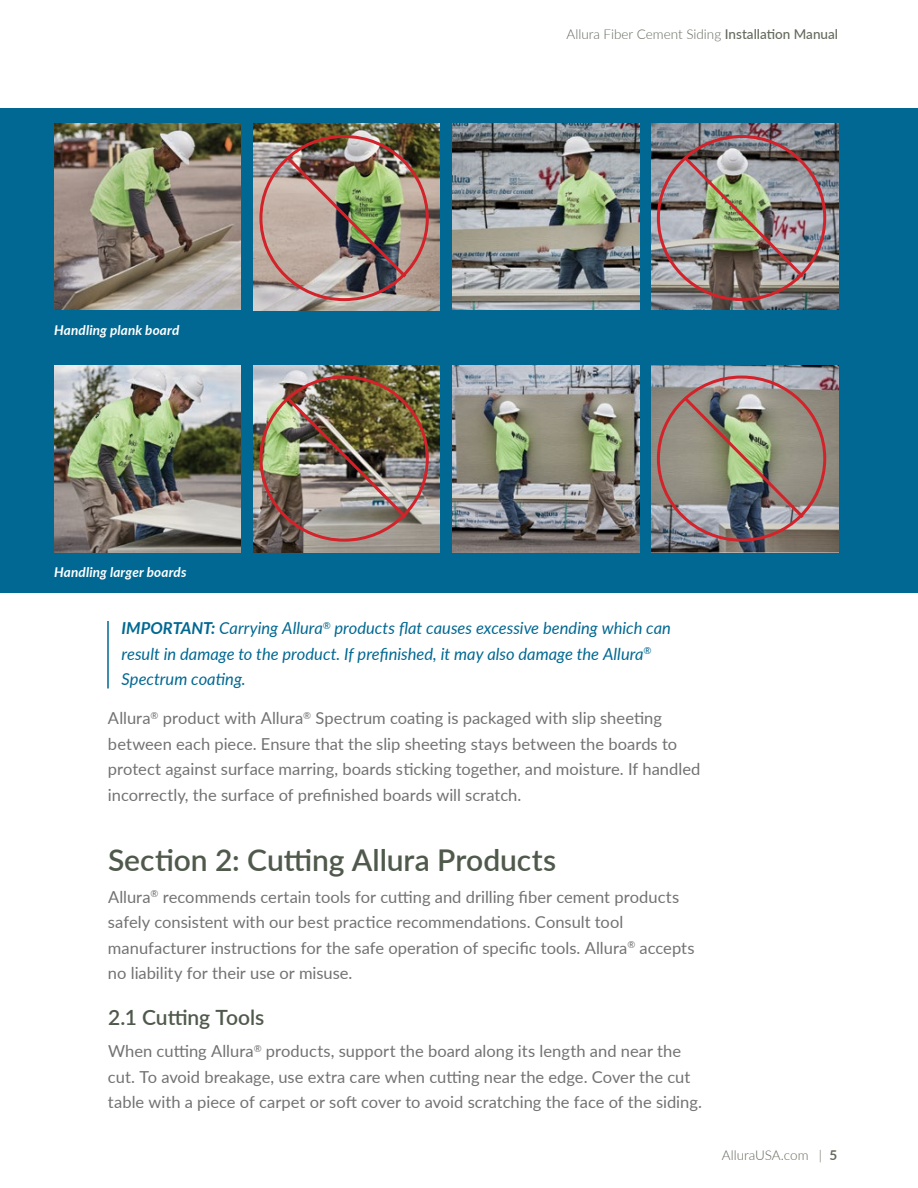
<style>
.page{position:relative;width:918px;height:1188px;background:#fff}
.page>*{position:absolute;margin:0;border:0;box-sizing:border-box;transform-origin:0 0}
.t1{font:600 30px "Lato";letter-spacing:-.005em;color:#505a4c}
.t2{font:600 21px "Lato";letter-spacing:-.005em;color:#505a4c}
.t3{font:16.5px/25.5px "Lato";color:#717271}
.t4{font:italic 16.5px/25.5px "Lato";color:#006892}
.t5{font:300 13.5px "Lato";color:#646a5d}
.t6{font:italic 700 13.5px "Lato";letter-spacing:.015em;color:#fff}
.s1{font-weight:500}
.s2{font-weight:700}
</style>
<div class="page">
<div style="left:0;top:108px;width:918px;height:202px;background:#006892"></div>
<div style="left:0;top:350px;width:918px;height:202px;background:#006892"></div>
<hr style="left:107px;top:621px;width:2px;height:67px;background:#006892">
<div style="left:0;top:310px;width:918px;height:41px;background:#006892"></div>
<div style="left:0;top:552px;width:918px;height:41px;background:#006892"></div>
<img style="left:54px;top:123px;width:187px;height:187px">
<img style="left:452px;top:123px;width:187px;height:187px">
<img style="left:651px;top:123px;width:187px;height:187px">
<img style="left:253px;top:123px;width:187px;height:187px">
<img style="left:54px;top:365px;width:187px;height:187px">
<img style="left:452px;top:365px;width:187px;height:187px">
<img style="left:651px;top:365px;width:187px;height:187px">
<img style="left:253px;top:366px;width:187px;height:186px">
<img style="left:284px;top:154px;width:126px;height:127px">
<img style="left:284px;top:395px;width:126px;height:126px">
<img style="left:682px;top:395px;width:125px;height:126px">
<img style="left:682px;top:154px;width:125px;height:127px">
<p class="t6" style="left:54px;top:320px;width:127px">Handling plank board</p>
<p class="t6" style="left:54px;top:562px;width:134px">Handling larger boards</p>
<p class="t5" style="left:567px;top:24px;width:273px">Allura Fiber Cement Siding <span class="s1">Installation Manual</span></p>
<p class="t4" style="left:121px;top:615px;width:551px"><span class="s2">IMPORTANT:</span> Carrying Allura<sup>®</sup> products flat causes excessive bending which can result in damage to the product. If prefinished, it may also damage the Allura<sup>®<br></sup>Spectrum coating.</p>
<p class="t3" style="left:108px;top:705px;width:594px">Allura<sup>®</sup> product with Allura<sup>®</sup> Spectrum coating is packaged with slip sheeting between each piece. Ensure that the slip sheeting stays between the boards to protect against surface marring, boards sticking together, and moisture. If handled incorrectly, the surface of prefinished boards will scratch.</p>
<h1 class="t1" style="left:108px;top:838px;width:450px">Section 2: Cutting Allura Products</h1>
<p class="t3" style="left:108px;top:883px;width:588px">Allura<sup>®</sup> recommends certain tools for cutting and drilling fiber cement products safely consistent with our best practice recommendations. Consult tool manufacturer instructions for the safe operation of specific tools. Allura<sup>®</sup> accepts no liability for their use or misuse.</p>
<p class="t2" style="left:108px;top:1002px;width:158px">2.1 Cutting Tools</p>
<p class="t3" style="left:108px;top:1038px;width:595px">When cutting Allura<sup>®</sup> products, support the board along its length and near the cut. To avoid breakage, use extra care when cutting near the edge. Cover the cut table with a piece of carpet or soft cover to avoid scratching the face of the siding.</p>
<p class="t5" style="left:722px;top:1146px;width:117px">AlluraUSA.com | <span class="s2">5</span></p>
</div>
